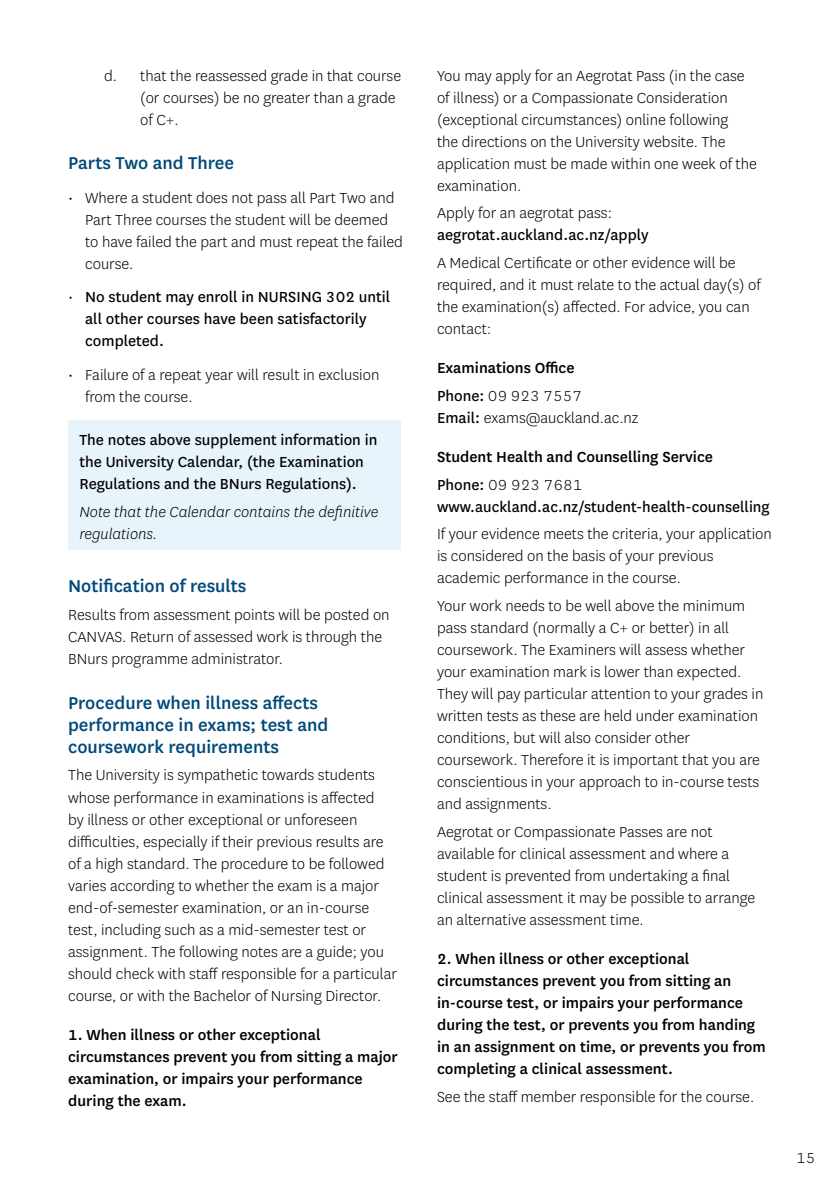
<style>
.page{position:relative;width:840px;height:1191px;background:#fff}
.page>*{position:absolute;margin:0;border:0;box-sizing:border-box;transform-origin:0 0}
.t1{font:500 20px/22px "National";color:#00497a}
.t2{font:300 17px/22px "National";color:#000}
.t3{font:500 17px/22px "National";color:#000}
.t4{font:17px/22px "National";color:#000}
.t5{font:italic 300 17px/22px "National";color:#000}
.s1{font-weight:300}
.s2{font-weight:400}
</style>
<div class="page">
<div style="left:68px;top:421px;width:333px;height:129px;background:#e8f4fb"></div>
<p class="t2" style="left:140px;top:64px;width:262px;text-indent:-36px">d. that the reassessed grade in that course (or courses) be no greater than a grade of C+.</p>
<p class="t1" style="left:68px;top:151px;width:167px">Parts Two and Three</p>
<p class="t2" style="left:85px;top:186px;width:319px;text-indent:-17px">• Where a student does not pass all Part Two and Part Three courses the student will be deemed to have failed the part and must repeat the failed course.</p>
<p class="t4" style="left:85px;top:285px;width:306px;text-indent:-17px"><span class="s1">•</span> No student may enroll in NURSING 302 until all other courses have been satisfactorily completed.</p>
<p class="t2" style="left:85px;top:363px;width:295px;text-indent:-17px">• Failure of a repeat year will result in exclusion from the course.</p>
<p class="t4" style="left:79px;top:428px;width:299px">The notes above supplement information in the University Calendar, (the Examination<br>Regulations and the BNurs Regulations).</p>
<p class="t5" style="left:79px;top:500px;width:300px">Note that the Calendar contains the definitive regulations.</p>
<p class="t1" style="left:68px;top:574px;width:180px">Notification of results</p>
<p class="t2" style="left:68px;top:603px;width:323px">Results from assessment points will be posted on<br>CANVAS. Return of assessed work is through the<br>BNurs programme administrator.</p>
<p class="t1" style="left:68px;top:690px;width:261px">Procedure when illness affects performance in exams; test and coursework requirements</p>
<p class="t2" style="left:68px;top:764px;width:330px">The University is sympathetic towards students whose performance in examinations is affected<br>by illness or other exceptional or unforeseen difficulties, especially if their previous results are of a high standard. The procedure to be followed varies according to whether the exam is a major end-of-semester examination, or an in-course test, including such as a mid-semester test or assignment. The following notes are a guide; you should check with staff responsible for a particular course, or with the Bachelor of Nursing Director.</p>
<p class="t3" style="left:68px;top:1022px;width:331px">1. When illness or other exceptional circumstances prevent you from sitting a major examination, or impairs your performance during the exam.</p>
<p class="t2" style="left:437px;top:64px;width:321px">You may apply for an Aegrotat Pass (in the case of illness) or a Compassionate Consideration (exceptional circumstances) online following<br>the directions on the University website. The application must be made within one week of the examination.</p>
<p class="t2" style="left:437px;top:202px;width:176px">Apply for an aegrotat pass:</p>
<p class="t4" style="left:437px;top:223px;width:213px">aegrotat.auckland.ac.nz/apply</p>
<p class="t2" style="left:437px;top:251px;width:325px">A Medical Certificate or other evidence will be required, and it must relate to the actual day(s) of the examination(s) affected. For advice, you can contact:</p>
<p class="t3" style="left:437px;top:353px;width:147px;line-height:27.6px">Examinations Office<br><span class="s2">Phone:</span> <span class="s1">09 923 7557</span></p>
<p class="t2" style="left:437px;top:406px;width:203px"><span class="s2">Email:</span> exams@auckland.ac.nz</p>
<p class="t3" style="left:437px;top:442px;width:277px;line-height:27.6px">Student Health and Counselling Service<br><span class="s2">Phone:</span> <span class="s1">09 923 7681</span></p>
<p class="t4" style="left:437px;top:494px;width:334px">www.auckland.ac.nz/student-health-counselling</p>
<p class="t2" style="left:437px;top:522px;width:336px">If your evidence meets the criteria, your application is considered on the basis of your previous academic performance in the course.</p>
<p class="t2" style="left:437px;top:594px;width:328px">Your work needs to be well above the minimum pass standard (normally a C+ or better) in all coursework. The Examiners will assess whether your examination mark is lower than expected.<br>They will pay particular attention to your grades in written tests as these are held under examination conditions, but will also consider other coursework. Therefore it is important that you are conscientious in your approach to in-course tests and assignments.</p>
<p class="t2" style="left:437px;top:820px;width:319px">Aegrotat or Compassionate Passes are not available for clinical assessment and where a student is prevented from undertaking a final clinical assessment it may be possible to arrange an alternative assessment time.</p>
<p class="t3" style="left:437px;top:946px;width:330px">2. When illness or other exceptional circumstances prevent you from sitting an in-course test, or impairs your performance during the test, or prevents you from handing in an assignment on time, or prevents you from completing a clinical assessment.</p>
<p class="t2" style="left:437px;top:1084px;width:318px">See the staff member responsible for the course.</p>
<p class="t2" style="left:795px;top:1146px;width:21px">15</p>
</div>
